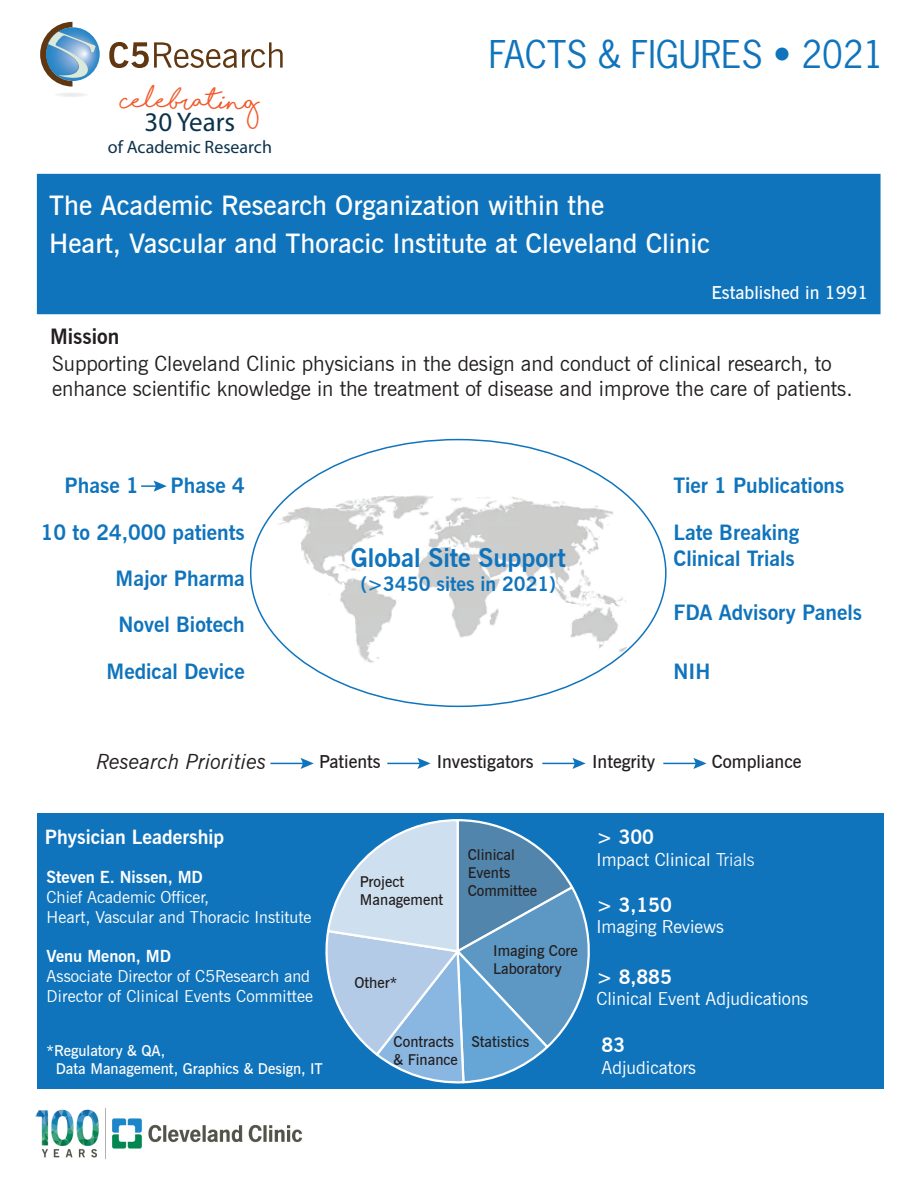
<style>
.page{position:relative;width:918px;height:1188px;background:#fff}
.page>*{position:absolute;margin:0;border:0;box-sizing:border-box;transform-origin:0 0}
.t1{font:36px "News Gothic Std";color:#1074bc}
.t2{font:600 27px/37.5px "News Gothic BT";color:#fff}
.t3{font:27px "Myriad Pro";color:#0b324b}
.t4{font:700 25.5px "News Gothic BT";color:#1074bc}
.t5{font:700 21.75px "Shorelines Script";color:#f15929}
.t6{font:21px/25.2px "News Gothic BT";color:#231f20}
.t7{font:700 21px/25.2px "News Gothic BT";color:#1074bc}
.t8{font:italic 21px "News Gothic BT";color:#231f20}
.t9{font:700 21px "News Gothic BT";color:#231f20}
.t10{font:700 19.5px "News Gothic BT";color:#fff}
.t11{font:700 19.5px "News Gothic BT";color:#1074bc}
.t12{font:18px "News Gothic BT";color:#fff}
.t13{font:600 18px "News Gothic BT";color:#231f20}
.t14{font:18px "Myriad Pro";color:#0b324b}
.t15{font:600 18px "News Gothic BT";color:#fff}
.t16{font:16.5px/19.8px "News Gothic BT";color:#fff}
.t17{font:700 16.5px "News Gothic BT";color:#fff}
.t18{font:600 15px/18px "News Gothic BT";color:#231f20}
.t19{font:600 15px/18px "News Gothic BT";color:#fff}
.s1{font-weight:300}
</style>
<div class="page">
<div style="left:37px;top:174px;width:844px;height:140px;background:#1074bc"></div>
<div style="left:54px;top:92px;width:34px;height:5px;background:#efeff0;border-radius:50%"></div>
<svg style="left:109px;top:42px;width:174px;height:26px"></svg>
<svg style="left:46px;top:27px;width:54px;height:54px"></svg>
<svg style="left:40px;top:22px;width:56px;height:65px"></svg>
<hr style="left:387px;top:763px;width:35px;height:1px;background:#1074bc">
<svg style="left:417px;top:758px;width:14px;height:11px"></svg>
<hr style="left:542px;top:763px;width:35px;height:1px;background:#1074bc">
<svg style="left:572px;top:758px;width:14px;height:11px"></svg>
<hr style="left:663px;top:763px;width:35px;height:1px;background:#1074bc">
<svg style="left:693px;top:758px;width:14px;height:11px"></svg>
<hr style="left:270px;top:763px;width:35px;height:1px;background:#1074bc">
<svg style="left:301px;top:758px;width:13px;height:11px"></svg>
<img style="left:277px;top:493px;width:350px;height:173px">
<svg style="left:141px;top:481px;width:26px;height:11px"></svg>
<div style="left:38px;top:813px;width:846px;height:276px;background:#1074bc"></div>
<svg style="left:325px;top:819px;width:265px;height:265px"></svg>
<img style="left:35px;top:1108px;width:267px;height:51px">
<p class="t5" style="left:120px;top:92px;width:141px">Celebrating</p>
<p class="t3" style="left:145px;top:106px;width:92px">30 Years</p>
<p class="t14" style="left:108px;top:136px;width:166px">of Academic Research</p>
<h1 class="t1" style="left:489px;top:31px;width:397px">FACTS &amp; FIGURES • 2021</h1>
<p class="t2" style="left:49px;top:187px;width:662px">The Academic Research Organization within the<br>Heart, Vascular and Thoracic Institute at Cleveland Clinic</p>
<p class="t9" style="left:50px;top:324px;width:71px">Mission</p>
<p class="t15" style="left:711px;top:282px;width:158px">Established in 1991</p>
<p class="t6" style="left:52px;top:350px;width:802px">Supporting Cleveland Clinic physicians in the design and conduct of clinical research, to enhance scientific knowledge in the treatment of disease and improve the care of patients.</p>
<p class="t7" style="left:65px;top:473px;width:76px">Phase 1</p>
<p class="t7" style="left:171px;top:473px;width:76px">Phase 4</p>
<p class="t7" style="left:41px;top:519px;width:205px">10 to 24,000 patients</p>
<p class="t7" style="left:116px;top:566px;width:131px">Major Pharma</p>
<p class="t7" style="left:119px;top:612px;width:128px">Novel Biotech</p>
<p class="t7" style="left:107px;top:658px;width:140px">Medical Device</p>
<p class="t4" style="left:351px;top:543px;width:217px">Global Site Support</p>
<p class="t11" style="left:361px;top:572px;width:196px">(&gt;3450 sites in 2021)</p>
<p class="t7" style="left:674px;top:473px;width:172px">Tier 1 Publications</p>
<p class="t7" style="left:674px;top:520px;width:127px">Late Breaking<br>Clinical Trials</p>
<p class="t7" style="left:674px;top:600px;width:190px">FDA Advisory Panels</p>
<p class="t7" style="left:674px;top:658px;width:38px">NIH</p>
<p class="t8" style="left:96px;top:749px;width:172px">Research Priorities</p>
<p class="t13" style="left:319px;top:751px;width:63px">Patients</p>
<p class="t13" style="left:437px;top:751px;width:99px">Investigators</p>
<p class="t13" style="left:592px;top:751px;width:65px">Integrity</p>
<p class="t13" style="left:712px;top:751px;width:92px">Compliance</p>
<p class="t10" style="left:45px;top:825px;width:181px">Physician Leadership</p>
<p class="t17" style="left:47px;top:867px;width:158px">Steven E. Nissen, MD</p>
<p class="t16" style="left:47px;top:887px;width:266px">Chief Academic Officer,<br>Heart, Vascular and Thoracic Institute</p>
<p class="t17" style="left:47px;top:946px;width:126px">Venu Menon, MD</p>
<p class="t16" style="left:47px;top:966px;width:268px">Associate Director of C5Research and<br>Director of Clinical Events Committee</p>
<p class="t18" style="left:360px;top:873px;width:85px">Project<br>Management</p>
<p class="t18" style="left:355px;top:973px;width:44px">Other*</p>
<p class="t18" style="left:468px;top:846px;width:71px">Clinical<br>Events<br>Committee</p>
<p class="t18" style="left:493px;top:941px;width:86px">Imaging Core<br>Laboratory</p>
<p class="t10" style="left:597px;top:825px;width:59px">&gt; 300</p>
<p class="t12" style="left:597px;top:848px;width:159px">Impact Clinical <span class="s1">Trials</span></p>
<p class="t10" style="left:597px;top:893px;width:77px">&gt; 3,150</p>
<p class="t12" style="left:597px;top:916px;width:129px">Imaging Reviews</p>
<p class="t10" style="left:597px;top:965px;width:77px">&gt; 8,885</p>
<p class="t12" style="left:597px;top:988px;width:213px">Clinical Event Adjudications</p>
<p class="t18" style="left:394px;top:1033px;width:66px">Contracts &amp; Finance</p>
<p class="t18" style="left:471px;top:1033px;width:60px">Statistics</p>
<p class="t19" style="left:56px;top:1041px;width:269px;text-indent:-9px">*Regulatory &amp; QA,<br>Data Management, Graphics &amp; Design, IT</p>
<p class="t10" style="left:602px;top:1034px;width:25px">83</p>
<p class="t12" style="left:602px;top:1057px;width:96px">Adjudicators</p>
</div>
